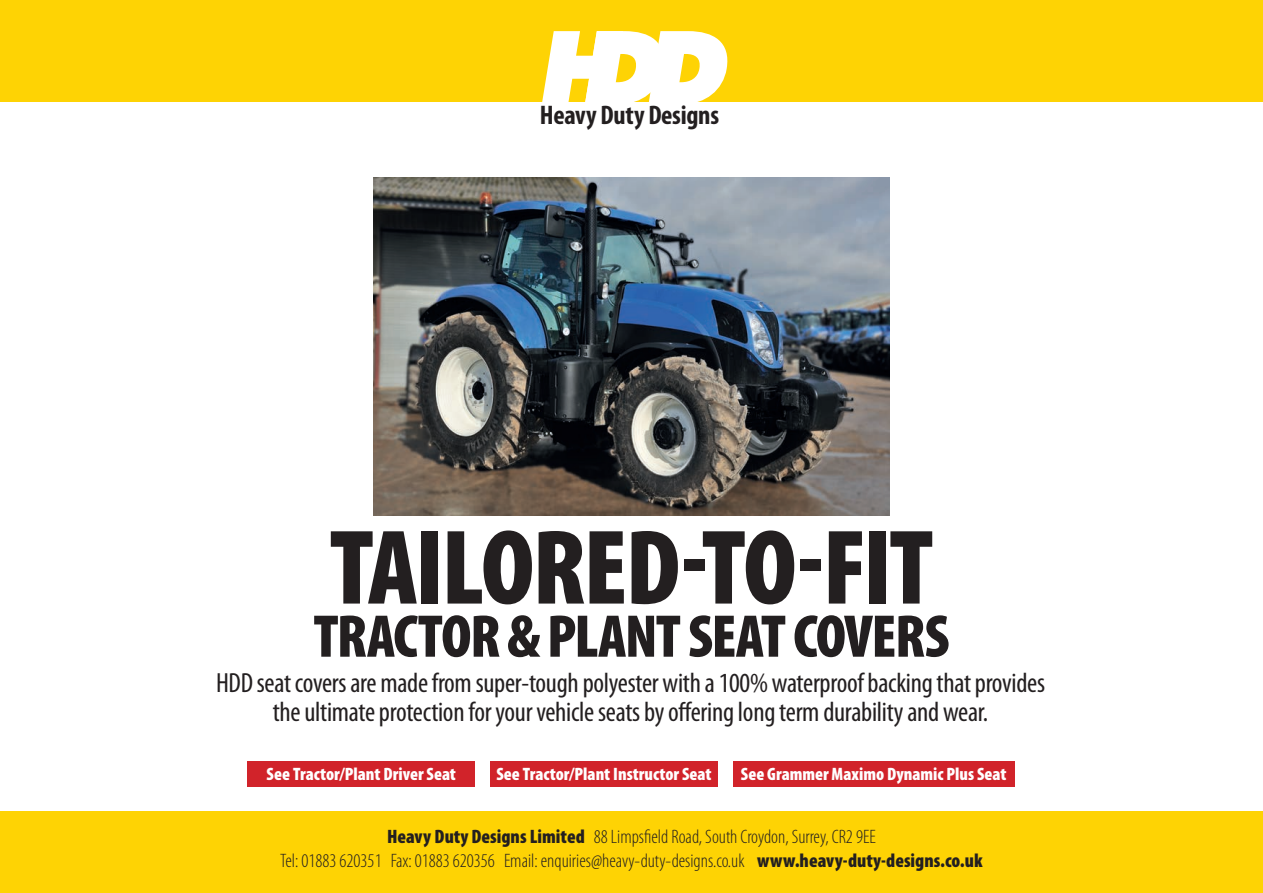
<style>
.page{position:relative;width:1263px;height:893px;background:#fff}
.page>*{position:absolute;margin:0;border:0;box-sizing:border-box;transform-origin:0 0}
.t1{font:900 condensed 107.1px "Myriad Pro";letter-spacing:-.025em;color:#231f20}
.t2{font:900 condensed 60.75px "Myriad Pro";letter-spacing:-.025em;color:#231f20}
.t3{font:condensed 27.75px/29.2px "Myriad Pro";letter-spacing:-.01em;color:#231f20;text-align:center}
.t4{font:700 condensed 27px "Myriad Pro";letter-spacing:-.01em;color:#231f20}
.t5{font:300 condensed 19.5px "Myriad Pro";color:#231f20}
.t6{font:900 condensed 18px "Myriad Pro";color:#fff}
.s1{font-weight:900}
</style>
<div class="page">
<div style="left:0;top:0;width:1263px;height:102px;background:#fed304"></div>
<svg style="left:542px;top:31px;width:186px;height:71px"></svg>
<img style="left:373px;top:177px;width:516px;height:339px">
<div style="left:0;top:811px;width:1263px;height:82px;background:#fed304"></div>
<div style="left:248px;top:762px;width:227px;height:25px;background:#d1232a"></div>
<div style="left:490px;top:762px;width:227px;height:25px;background:#d1232a"></div>
<div style="left:733px;top:762px;width:281px;height:25px;background:#d1232a"></div>
<p class="t4" style="left:540px;top:100px;width:181px">Heavy Duty Designs</p>
<p class="t1" style="left:330px;top:508px;width:605px">TAILORED-TO-FIT</p>
<p class="t2" style="left:314px;top:603px;width:637px">TRACTOR &amp; PLANT SEAT COVERS</p>
<p class="t3" style="left:216px;top:669px;width:830px">HDD seat covers are made from super-tough polyester with a 100% waterproof backing that provides the ultimate protection for your vehicle seats by offering long term durability and wear.</p>
<p class="t6" style="left:267px;top:764px;width:191px">See Tractor/Plant Driver Seat</p>
<p class="t6" style="left:496px;top:764px;width:217px">See Tractor/Plant Instructor Seat</p>
<p class="t6" style="left:741px;top:764px;width:267px">See Grammer Maximo Dynamic Plus Seat</p>
<p class="t5" style="left:387px;top:826px;width:490px"><span class="s1">Heavy Duty Designs Limited</span> 88 Limpsfield Road, South Croydon, Surrey, CR2 9EE</p>
<p class="t5" style="left:280px;top:850px;width:704px">Tel: 01883 620351 Fax: 01883 620356 Email: enquiries@heavy-duty-designs.co.uk <span class="s1">www.heavy-duty-designs.co.uk</span></p>
</div>
